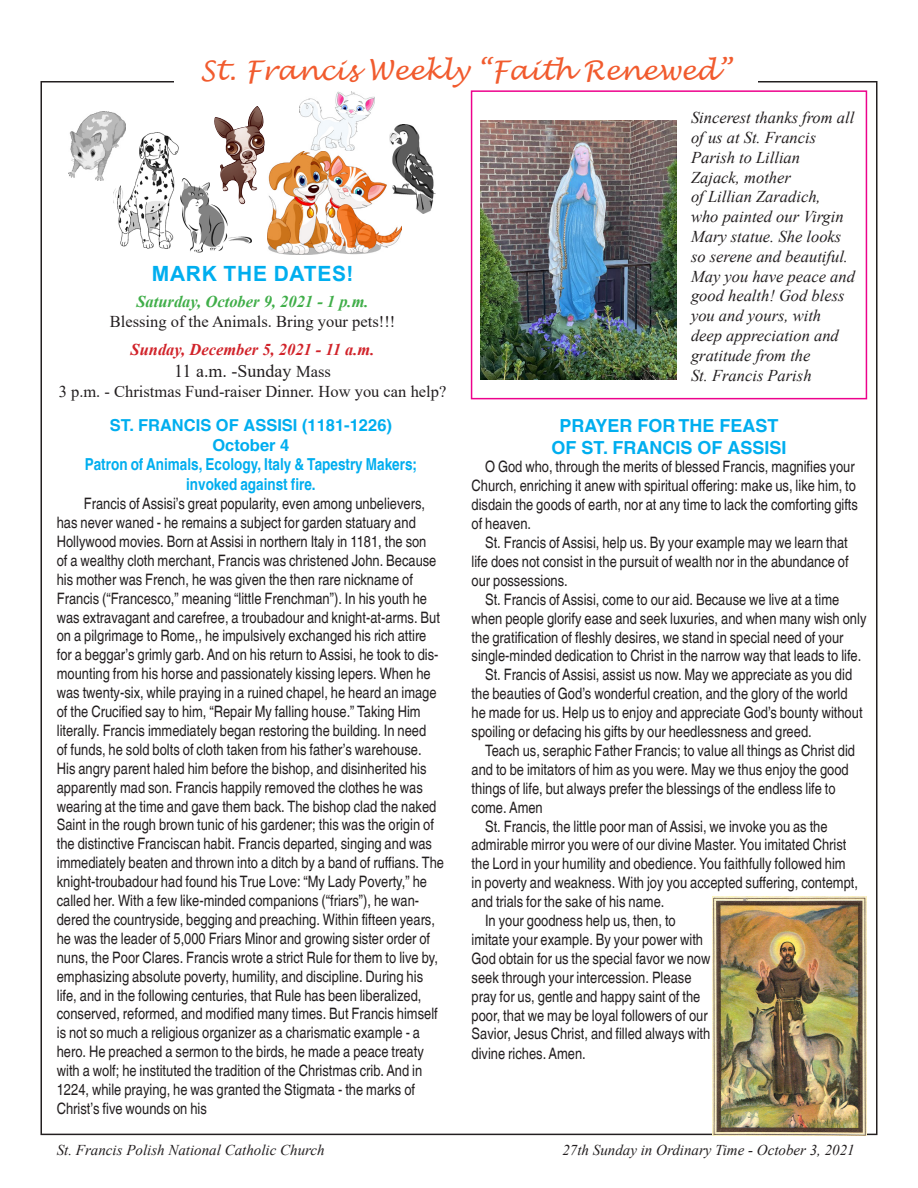
<style>
.page{position:relative;width:918px;height:1188px;background:#fff}
.page>*{position:absolute;margin:0;border:0;box-sizing:border-box;transform-origin:0 0}
.t1{font:italic 27px "Lucida Handwriting";color:#f15b2e}
.t2{font:700 21px "Arial";letter-spacing:.035em;color:#00aeef}
.OmniPage__260{font:700 18px/21.6px "Helvetica";color:#00aeef;text-align:center}
.t3{font:18px "Times New Roman";color:#231f20}
.t4{font:italic 16.5px/19.8px "Times New Roman";color:#231f20}
.t5{font:16.5px "Times New Roman";color:#231f20}
.OmniPage__2{font:700 condensed 16.5px/19.8px "Helvetica";color:#00aeef;text-align:center}
.OmniPage__1{font:700 16.5px/19.8px "Helvetica";color:#00aeef;text-align:center}
.t6{font:italic 700 16.5px "Times New Roman";color:#40ae49}
.t7{font:italic 700 16.5px "Times New Roman";color:#d1232a}
.OmniPage__3{font:condensed 15.75px/18.9px "Helvetica";color:#231f20}
.OmniPage__261{font:condensed 15.75px/18.9px "Helvetica";color:#231f20}
.t8{font:italic 15px "Times New Roman";color:#231f20}
.s1{font-size:16.5px}
</style>
<div class="page">
<img style="left:113px;top:122px;width:73px;height:127px">
<img style="left:268px;top:150px;width:133px;height:104px">
<img style="left:177px;top:179px;width:74px;height:74px">
<img style="left:214px;top:106px;width:51px;height:98px">
<img style="left:389px;top:124px;width:46px;height:89px">
<img style="left:69px;top:112px;width:56px;height:69px">
<img style="left:299px;top:92px;width:75px;height:58px">
<img style="left:713px;top:896px;width:154px;height:239px">
<div style="left:471px;top:90px;width:396px;height:309px;border:2px solid #ed028c"></div>
<img style="left:481px;top:121px;width:196px;height:259px">
<p class="t1" style="left:200px;top:54px;width:532px">St. Francis Weekly “Faith Renewed”</p>
<p class="t2" style="left:152px;top:259px;width:203px">MARK THE DATES!</p>
<p class="t6" style="left:136px;top:290px;width:234px">Saturday, October 9, 2021 - 1 p.m.</p>
<p class="t5" style="left:110px;top:310px;width:287px">Blessing of the Animals. Bring your pets!!!</p>
<p class="t7" style="left:131px;top:338px;width:246px">Sunday, December 5, 2021 - 11 a.m.</p>
<p class="t3" style="left:174px;top:358px;width:158px">11 a.m. -Sunday <span class="s1">Mass</span></p>
<p class="t5" style="left:59px;top:379px;width:389px">3 p.m. - Christmas Fund-raiser Dinner. How you can help?</p>
<p class="OmniPage__1" style="left:110px;top:415px;width:284px">ST. FRANCIS OF ASSISI (1181‑1226)<br>October 4</p>
<p class="OmniPage__2" style="left:85px;top:453px;width:334px">Patron of Animals, Ecology, Italy &amp; Tapestry Makers; invoked against fire.</p>
<p class="OmniPage__3" style="left:57px;top:493px;width:389px;text-indent:27px">Francis of Assisi’s great popularity, even among unbelievers, has never waned ‑ he remains a subject for garden statuary and Hollywood movies. Born at Assisi in northern Italy in 1181, the son<br>of a wealthy cloth merchant, Francis was christened John. Because his mother was French, he was given the then rare nickname of Francis (“Francesco,” meaning “little Frenchman”). In his youth he was extravagant and carefree, a troubadour and knight‑at‑arms. But on a pilgrimage to Rome,, he impulsively exchanged his rich attire for a beggar’s grimly garb. And on his return to Assisi, he took to dis‑ mounting from his horse and passionately kissing lepers. When he was twenty‑six, while praying in a ruined chapel, he heard an image of the Crucified say to him, “Repair My falling house.” Taking Him literally. Francis immediately began restoring the building. In need<br>of funds, he sold bolts of cloth taken from his father’s warehouse.<br>His angry parent haled him before the bishop, and disinherited his apparently mad son. Francis happily removed the clothes he was wearing at the time and gave them back. The bishop clad the naked Saint in the rough brown tunic of his gardener; this was the origin of the distinctive Franciscan habit. Francis departed, singing and was immediately beaten and thrown into a ditch by a band of ruffians. The knight‑troubadour had found his True Love: “My Lady Poverty,” he called her. With a few like‑minded companions (“friars”), he wan‑ dered the countryside, begging and preaching. Within fifteen years, he was the leader of 5,000 Friars Minor and growing sister order of nuns, the Poor Clares. Francis wrote a strict Rule for them to live by, emphasizing absolute poverty, humility, and discipline. During his life, and in the following centuries, that Rule has been liberalized, conserved, reformed, and modified many times. But Francis himself is not so much a religious organizer as a charismatic example ‑ a hero. He preached a sermon to the birds, he made a peace treaty with a wolf; he instituted the tradition of the Christmas crib. And in 1224, while praying, he was granted the Stigmata ‑ the marks of Christ’s five wounds on his</p>
<p class="t4" style="left:691px;top:107px;width:165px">Sincerest thanks from all of us at St. Francis<br>Parish to Lillian<br>Zajack, mother<br>of Lillian Zaradich,<br>who painted our Virgin<br>Mary statue. She looks so serene and beautiful.<br>May you have peace and good health! God bless you and yours, with deep appreciation and gratitude from the<br>St. Francis Parish</p>
<p class="OmniPage__260" style="left:552px;top:415px;width:236px">PRAYER FOR THE FEAST<br>OF ST. FRANCIS OF ASSISI</p>
<p class="OmniPage__261" style="left:472px;top:456px;width:388px;text-indent:14px">O God who, through the merits of blessed Francis, magnifies your Church, enriching it anew with spiritual offering: make us, like him, to disdain the goods of earth, nor at any time to lack the comforting gifts of heaven.</p>
<p class="OmniPage__261" style="left:472px;top:532px;width:379px;text-align:justify;text-indent:14px">St. Francis of Assisi, help us. By your example may we learn that life does not consist in the pursuit of wealth nor in the abundance of our possessions.</p>
<p class="OmniPage__261" style="left:472px;top:589px;width:396px;text-indent:14px">St. Francis of Assisi, come to our aid. Because we live at a time when people glorify ease and seek luxuries, and when many wish only the gratification of fleshly desires, we stand in special need of your single‑minded dedication to Christ in the narrow way that leads to life.</p>
<p class="OmniPage__261" style="left:472px;top:664px;width:393px;text-indent:14px">St. Francis of Assisi, assist us now. May we appreciate as you did the beauties of God’s wonderful creation, and the glory of the world he made for us. Help us to enjoy and appreciate God’s bounty without spoiling or defacing his gifts by our heedlessness and greed.</p>
<p class="OmniPage__261" style="left:472px;top:740px;width:385px;text-indent:14px">Teach us, seraphic Father Francis; to value all things as Christ did and to be imitators of him as you were. May we thus enjoy the good things of life, but always prefer the blessings of the endless life to come. Amen</p>
<p class="OmniPage__261" style="left:472px;top:816px;width:388px;text-indent:14px">St. Francis, the little poor man of Assisi, we invoke you as the admirable mirror you were of our divine Master. You imitated Christ the Lord in your humility and obedience. You faithfully followed him in poverty and weakness. With joy you accepted suffering, contempt, and trials for the sake of his name.</p>
<p class="OmniPage__261" style="left:472px;top:910px;width:240px;text-indent:14px">In your goodness help us, then, to imitate your example. By your power with God obtain for us the special favor we now seek through your intercession. Please pray for us, gentle and happy saint of the poor, that we may be loyal followers of our Savior, Jesus Christ, and filled always with divine riches. Amen.</p>
<p class="t8" style="left:57px;top:1139px;width:269px">St. Francis Polish National Catholic Church</p>
<p class="t8" style="left:562px;top:1139px;width:294px">27th Sunday in Ordinary Time - October 3, 2021</p>
</div>
